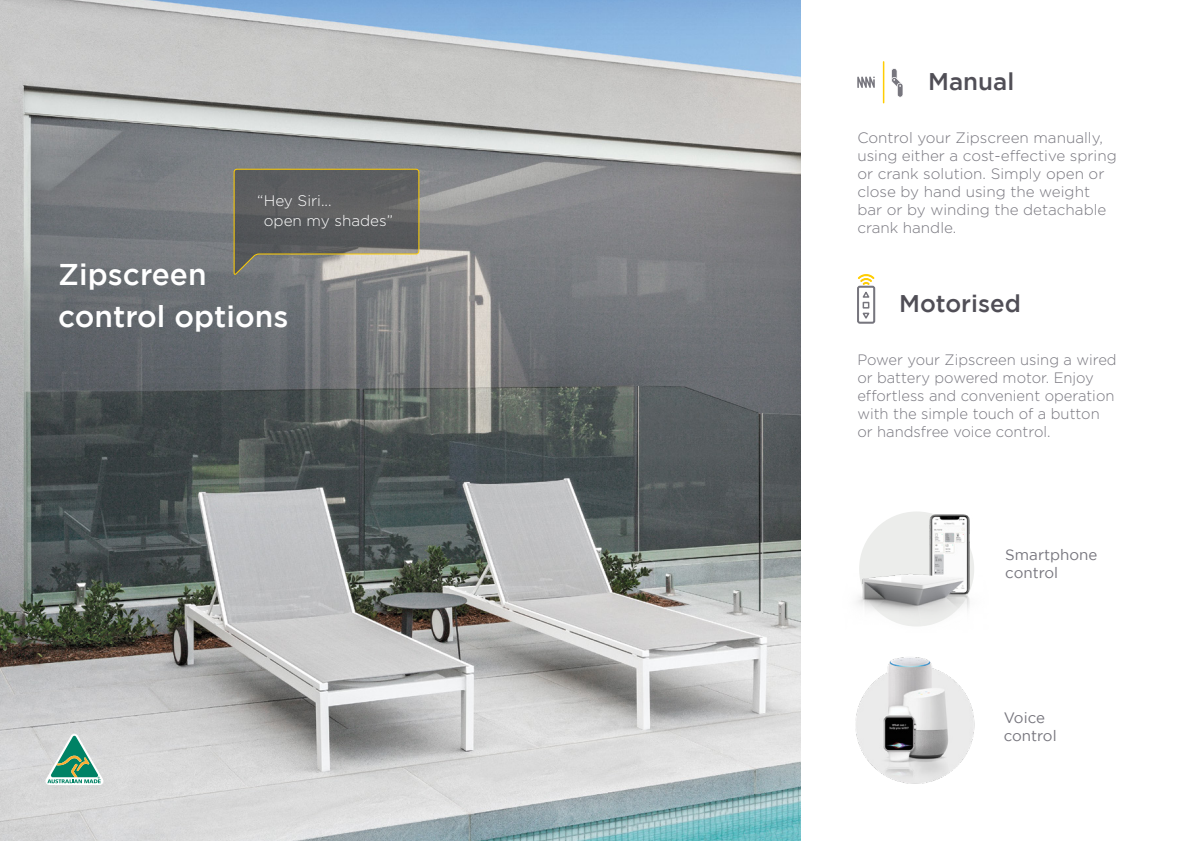
<style>
.page{position:relative;width:1191px;height:842px;background:#fff}
.page>*{position:absolute;margin:0;border:0;box-sizing:border-box;transform-origin:0 0}
.t1{font:500 30px/41.7px "Gotham";color:#fff}
.t2{font:500 24.1px "Gotham";color:#504e56}
.t3{font:300 15.3px/20.4px "Gotham";color:#fff}
.t4{font:300 15.1px/18.1px "Gotham";color:#77767e}
.t5{font:15.1px/18.1px "Gotham";color:#77767e}
</style>
<div class="page">
<img style="left:0;top:0;width:800px;height:841px">
<img style="left:855px;top:657px;width:120px;height:127px">
<svg style="left:233px;top:168px;width:187px;height:108px;background:#6e6e6a"></svg>
<hr style="left:883px;top:62px;width:1px;height:41px;background:#ffcd03">
<svg style="left:857px;top:77px;width:17px;height:11px"></svg>
<svg style="left:891px;top:68px;width:12px;height:29px"></svg>
<svg style="left:857px;top:274px;width:18px;height:50px"></svg>
<img style="left:857px;top:511px;width:117px;height:116px">
<svg style="left:45px;top:734px;width:58px;height:51px;background:#95beae"></svg>
<p class="t3" style="left:264px;top:190px;width:131px;text-indent:-7px">“ Hey Siri...<br>open my shades”</p>
<p class="t1" style="left:58px;top:253px;width:232px">Zipscreen control options</p>
<p class="t2" style="left:928px;top:68px;width:87px">Manual</p>
<p class="t4" style="left:857px;top:128px;width:261px">Control your Zipscreen manually, using either a cost-effective spring or crank solution. Simply open or close by hand using the weight bar or by winding the detachable crank handle.</p>
<p class="t2" style="left:899px;top:290px;width:123px">Motorised</p>
<p class="t4" style="left:857px;top:350px;width:261px">Power your Zipscreen using a wired or battery powered motor. Enjoy effortless and convenient operation with the simple touch of a button or handsfree voice control.</p>
<p class="t5" style="left:1005px;top:545px;width:94px">Smartphone control</p>
<p class="t5" style="left:1003px;top:708px;width:54px">Voice control</p>
</div>
